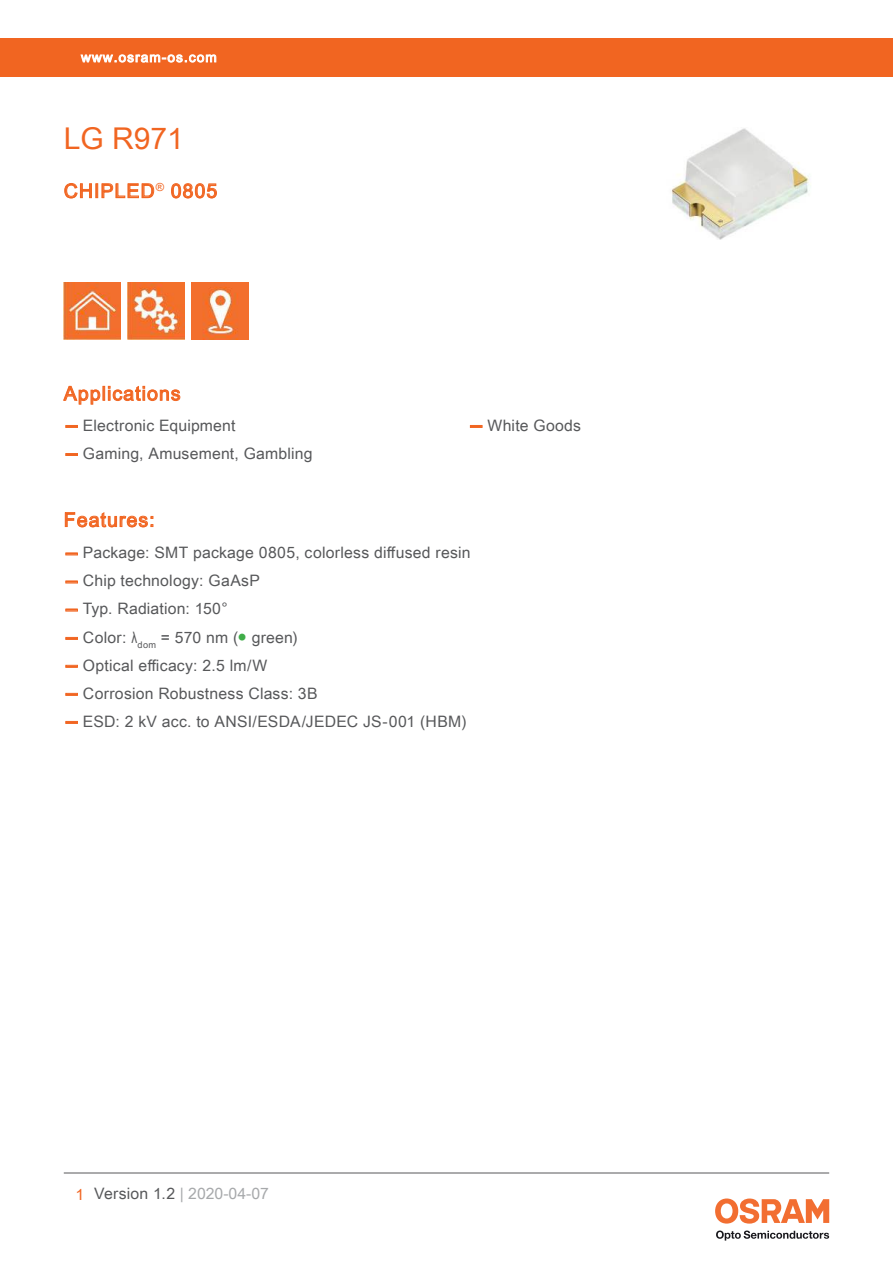
<style>
.page{position:relative;width:893px;height:1263px;background:#fff}
.page>*{position:absolute;margin:0;border:0;box-sizing:border-box;transform-origin:0 0}
.t1{font:30px "Arial Unicode MS";color:#f16521}
.t2{font:19.5px "Arial Unicode MS";letter-spacing:.055em;color:#f16521}
.t3{font:15.75px "Arial Unicode MS";letter-spacing:.015em;color:#57585a}
.t4{font:15.75px "Arial Unicode MS";color:#a7a9ab}
.t5{font:13.5px "Arial Unicode MS";letter-spacing:.085em;color:#fff}
.s1{font-family:"Helvetica Neue LT Pro";font-weight:700;color:#f16521}
.s2{font-family:"Arial"}
.s3{color:#3fad48}
.s4{color:#f16521}
.s5{color:#57585a}
</style>
<div class="page">
<hr style="left:64px;top:1173px;width:765px;height:1px;background:#57585a">
<svg style="left:716px;top:1230px;width:113px;height:10px"></svg>
<svg style="left:715px;top:1198px;width:114px;height:25px"></svg>
<div style="left:0;top:38px;width:893px;height:39px;background:#f16521"></div>
<svg style="left:80px;top:54px;width:137px;height:9px"></svg>
<svg style="left:63px;top:385px;width:118px;height:20px"></svg>
<img style="left:671px;top:128px;width:138px;height:112px">
<svg style="left:64px;top:183px;width:28px;height:16px"></svg>
<div style="left:95px;top:183px;width:3px;height:15px;border:1px solid #f16521"></div>
<svg style="left:101px;top:183px;width:54px;height:15px"></svg>
<svg style="left:171px;top:183px;width:46px;height:16px"></svg>
<img style="left:64px;top:282px;width:57px;height:57px">
<img style="left:128px;top:282px;width:57px;height:57px">
<img style="left:191px;top:282px;width:58px;height:58px">
<svg style="left:66px;top:425px;width:11px;height:2px"></svg>
<svg style="left:66px;top:453px;width:11px;height:2px"></svg>
<svg style="left:470px;top:425px;width:12px;height:2px"></svg>
<svg style="left:65px;top:512px;width:88px;height:16px"></svg>
<svg style="left:66px;top:553px;width:11px;height:2px"></svg>
<svg style="left:66px;top:581px;width:11px;height:2px"></svg>
<svg style="left:66px;top:609px;width:11px;height:2px"></svg>
<svg style="left:66px;top:637px;width:11px;height:2px"></svg>
<svg style="left:66px;top:665px;width:11px;height:2px"></svg>
<svg style="left:66px;top:693px;width:11px;height:2px"></svg>
<svg style="left:66px;top:721px;width:11px;height:2px"></svg>
<p class="t5" style="left:81px;top:52px;width:137px">www.osram-os.com</p>
<h1 class="t1" style="left:64px;top:127px;width:122px">LG R971</h1>
<p class="t2" style="left:64px;top:183px;width:155px">CHIPLED<sup>®</sup> 0805</p>
<p class="t2" style="left:64px;top:386px;width:118px">Applications</p>
<p class="t3" style="left:64px;top:419px;width:173px"><span class="s1">—</span> Electronic Equipment</p>
<p class="t3" style="left:64px;top:447px;width:250px"><span class="s1">—</span> Gaming, Amusement, Gambling</p>
<p class="t3" style="left:468px;top:419px;width:114px"><span class="s1">—</span> White Goods</p>
<p class="t2" style="left:64px;top:512px;width:92px">Features:</p>
<p class="t3" style="left:64px;top:541px;width:408px"><span class="s1">—</span> Package: SMT package 0805, colorless di昀昀used resin</p>
<p class="t3" style="left:64px;top:575px;width:198px"><span class="s1">—</span> Chip technology: GaAsP</p>
<p class="t3" style="left:64px;top:603px;width:165px"><span class="s1">—</span> Typ. Radiation: 150°</p>
<p class="t3" style="left:64px;top:631px;width:235px"><span class="s1">—</span> Color: <span class="s2">λ</span><sub>dom</sub> = 570 nm (<span class="s3">●</span> green)</p>
<p class="t3" style="left:64px;top:654px;width:205px"><span class="s1">—</span> Optical e昀케cacy: 2.5 lm/W</p>
<p class="t3" style="left:64px;top:687px;width:255px"><span class="s1">—</span> Corrosion Robustness Class: 3B</p>
<p class="t3" style="left:64px;top:710px;width:404px"><span class="s1">—</span> ESD: 2 kV acc. to ANSI/ESDA/JEDEC JS-001 (HBM)</p>
<p class="t4" style="left:76px;top:1188px;width:195px"><span class="s4">1</span> <span class="s5">Version 1.2</span> | 2020-04-07</p>
</div>
